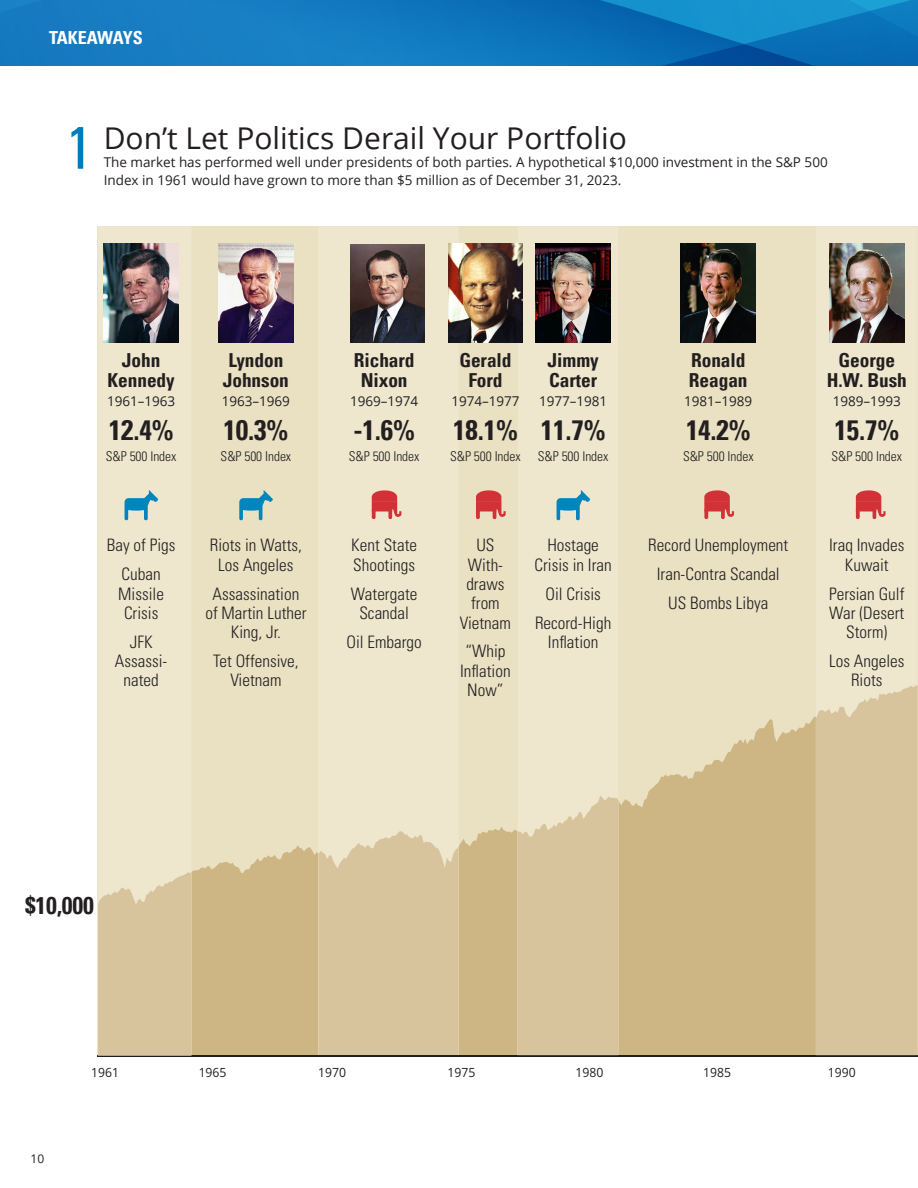
<style>
.page{position:relative;width:918px;height:1188px;background:#fff}
.page>*{position:absolute;margin:0;border:0;box-sizing:border-box;transform-origin:0 0}
.t1{font:condensed 60px "Univers LT Pro";color:#007dbc}
.t2{font:30px "Open Sans";color:#231f20}
._0-percent{font:700 condensed 27.9px "Univers LT Pro";letter-spacing:-.005em;color:#231f20}
.bullets_blue{font:700 condensed 24px "Univers LT Pro";color:#231f20}
.pres-name{font:700 condensed 19.35px/20.2px "Univers LT Pro";letter-spacing:-.005em;color:#231f20;text-align:center}
.t3{font:700 condensed 18px "Univers LT Pro";letter-spacing:-.01em;color:#fff}
.events{font:300 condensed 17.1px/19.4px "Univers LT Std";color:#231f20;text-align:center}
.Paper_Title{font:13.5px/18px "Open Sans";color:#231f20}
.t4{font:300 condensed 13.5px "Univers LT Std";letter-spacing:-.005em;color:#231f20}
.date{font:13.5px "Open Sans";letter-spacing:-.005em;color:#231f20}
.Image{font:12.75px "Open Sans";color:#231f20;scale:.96 1}
.t5{font:12px "Open Sans";color:#231f20}
</style>
<div class="page">
<svg style="left:0;top:0;width:918px;height:66px;background:#1178bd"></svg>
<div style="left:98px;top:226px;width:820px;height:831px;background:#eae1c3"></div>
<svg style="left:191px;top:685px;width:727px;height:371px;fill:#cdb684"></svg>
<hr style="left:97px;top:1056px;width:821px;height:1px;background:#231f20">
<div style="left:98px;top:227px;width:93px;height:645px;background:#eee7ce"></div>
<svg style="left:98px;top:872px;width:93px;height:184px;background:#d9c7a0"></svg>
<div style="left:318px;top:227px;width:141px;height:604px;background:#eee7ce"></div>
<svg style="left:318px;top:831px;width:141px;height:224px;background:#d9c69f"></svg>
<div style="left:518px;top:227px;width:100px;height:568px;background:#eee7ce"></div>
<svg style="left:518px;top:795px;width:100px;height:260px;background:#d9c7a0"></svg>
<div style="left:816px;top:227px;width:101px;height:458px;background:#eee7ce"></div>
<div style="left:816px;top:685px;width:101px;height:370px;background:#d8c49c"></div>
<img style="left:104px;top:243px;width:75px;height:99px">
<img style="left:219px;top:243px;width:74px;height:99px">
<img style="left:350px;top:244px;width:75px;height:98px">
<img style="left:448px;top:243px;width:75px;height:99px">
<img style="left:536px;top:243px;width:75px;height:99px">
<img style="left:681px;top:243px;width:75px;height:99px">
<img style="left:829px;top:243px;width:75px;height:99px">
<svg style="left:125px;top:490px;width:33px;height:30px"></svg>
<svg style="left:239px;top:490px;width:34px;height:30px"></svg>
<svg style="left:372px;top:490px;width:29px;height:27px"></svg>
<svg style="left:372px;top:509px;width:4px;height:10px"></svg>
<svg style="left:388px;top:509px;width:4px;height:10px"></svg>
<svg style="left:476px;top:490px;width:30px;height:29px"></svg>
<svg style="left:557px;top:490px;width:33px;height:30px"></svg>
<svg style="left:704px;top:490px;width:30px;height:27px"></svg>
<svg style="left:704px;top:509px;width:4px;height:10px"></svg>
<svg style="left:721px;top:509px;width:4px;height:10px"></svg>
<svg style="left:856px;top:490px;width:30px;height:29px"></svg>
<p class="t3" style="left:49px;top:27px;width:95px">TAKEAWAYS</p>
<p class="t1" style="left:66px;top:109px;width:28px">1</p>
<h3 class="t2" style="left:104px;top:118px;width:525px">Don’t Let Politics Derail Your Portfolio</h3>
<h1 class="Paper_Title" style="left:104px;top:153px;width:726px">The market has performed well under presidents of both parties. A hypothetical $10,000 investment in the S&amp;P 500<br>Index in 1961 would have grown to more than $5 million as of December 31, 2023.</h1>
<p class="pres-name" style="left:108px;top:349px;width:69px">John<br>Kennedy</p>
<p class="date" style="left:107px;top:392px;width:70px">1961–1963</p>
<p class="_0-percent" style="left:109px;top:413px;width:66px">12.4%</p>
<p class="t4" style="left:106px;top:449px;width:72px">S&amp;P 500 Index</p>
<p class="pres-name" style="left:223px;top:349px;width:68px;text-align:left">Lyndon<br>Johnson</p>
<p class="date" style="left:222px;top:392px;width:70px">1963–1969</p>
<p class="_0-percent" style="left:224px;top:413px;width:66px">10.3%</p>
<p class="t4" style="left:221px;top:449px;width:72px">S&amp;P 500 Index</p>
<p class="events" style="left:107px;top:536px;width:70px">Bay of Pigs</p>
<p class="events" style="left:118px;top:565px;width:47px">Cuban<br>Missile<br>Crisis</p>
<p class="events" style="left:115px;top:632px;width:54px">JFK<br>Assassi&shy;nated</p>
<p class="events" style="left:210px;top:536px;width:94px">Riots in Watts,<br>Los Angeles</p>
<p class="events" style="left:205px;top:584px;width:103px">Assassination of Martin Luther<br>King, Jr.</p>
<p class="events" style="left:213px;top:651px;width:87px">Tet Offensive,<br>Vietnam</p>
<p class="pres-name" style="left:354px;top:349px;width:62px">Richard<br>Nixon</p>
<p class="date" style="left:350px;top:392px;width:70px">1969–1974</p>
<p class="_0-percent" style="left:353px;top:413px;width:63px">-1.6%</p>
<p class="t4" style="left:349px;top:449px;width:72px">S&amp;P 500 Index</p>
<p class="pres-name" style="left:459px;top:349px;width:54px">Gerald<br>Ford</p>
<p class="date" style="left:451px;top:392px;width:70px">1974–1977</p>
<p class="_0-percent" style="left:453px;top:413px;width:66px">18.1%</p>
<p class="t4" style="left:450px;top:449px;width:72px">S&amp;P 500 Index</p>
<p class="pres-name" style="left:548px;top:349px;width:53px;text-align:left">Jimmy<br>Carter</p>
<p class="date" style="left:539px;top:392px;width:70px">1977–1981</p>
<p class="_0-percent" style="left:541px;top:413px;width:66px">11.7%</p>
<p class="t4" style="left:538px;top:449px;width:72px">S&amp;P 500 Index</p>
<p class="events" style="left:351px;top:536px;width:67px;text-align:left">Kent State<br>Shootings</p>
<p class="events" style="left:351px;top:584px;width:68px">Watergate<br>Scandal</p>
<p class="events" style="left:347px;top:632px;width:77px">Oil Embargo</p>
<p class="events" style="left:460px;top:536px;width:53px">US<br>With&shy;draws from<br>Vietnam</p>
<p class="events" style="left:460px;top:642px;width:52px">“Whip<br>Inflation<br>Now”</p>
<p class="events" style="left:535px;top:536px;width:79px">Hostage<br>Crisis in Iran</p>
<p class="events" style="left:546px;top:584px;width:57px">Oil Crisis</p>
<p class="events" style="left:535px;top:613px;width:78px">Record-High<br>Inflation</p>
<p class="pres-name" style="left:689px;top:349px;width:60px;text-align:left">Ronald<br>Reagan</p>
<p class="date" style="left:684px;top:392px;width:70px">1981–1989</p>
<p class="_0-percent" style="left:686px;top:413px;width:66px">14.2%</p>
<p class="t4" style="left:683px;top:449px;width:72px">S&amp;P 500 Index</p>
<p class="events" style="left:648px;top:536px;width:142px">Record Unemployment</p>
<p class="events" style="left:657px;top:565px;width:124px">Iran-Contra Scandal</p>
<p class="events" style="left:668px;top:594px;width:102px">US Bombs Libya</p>
<p class="pres-name" style="left:827px;top:349px;width:82px">George<br>H.W. Bush</p>
<p class="date" style="left:833px;top:392px;width:70px">1989–1993</p>
<p class="_0-percent" style="left:835px;top:413px;width:66px">15.7%</p>
<p class="t4" style="left:832px;top:449px;width:72px">S&amp;P 500 Index</p>
<p class="events" style="left:829px;top:536px;width:77px">Iraq Invades<br>Kuwait</p>
<p class="events" style="left:829px;top:584px;width:77px">Persian Gulf<br>War (Desert<br>Storm)</p>
<p class="events" style="left:829px;top:651px;width:77px">Los Angeles<br>Riots</p>
<p class="bullets_blue" style="left:25px;top:890px;width:70px">$10,000</p>
<p class="t5" style="left:31px;top:1151px;width:15px">10</p>
<p class="Image" style="left:91px;top:1064px;width:31px">1961</p>
<p class="Image" style="left:199px;top:1064px;width:31px">1965</p>
<p class="Image" style="left:318px;top:1064px;width:31px">1970</p>
<p class="Image" style="left:447px;top:1064px;width:31px">1975</p>
<p class="Image" style="left:575px;top:1064px;width:31px">1980</p>
<p class="Image" style="left:703px;top:1064px;width:31px">1985</p>
<p class="Image" style="left:828px;top:1064px;width:31px">1990</p>
</div>
